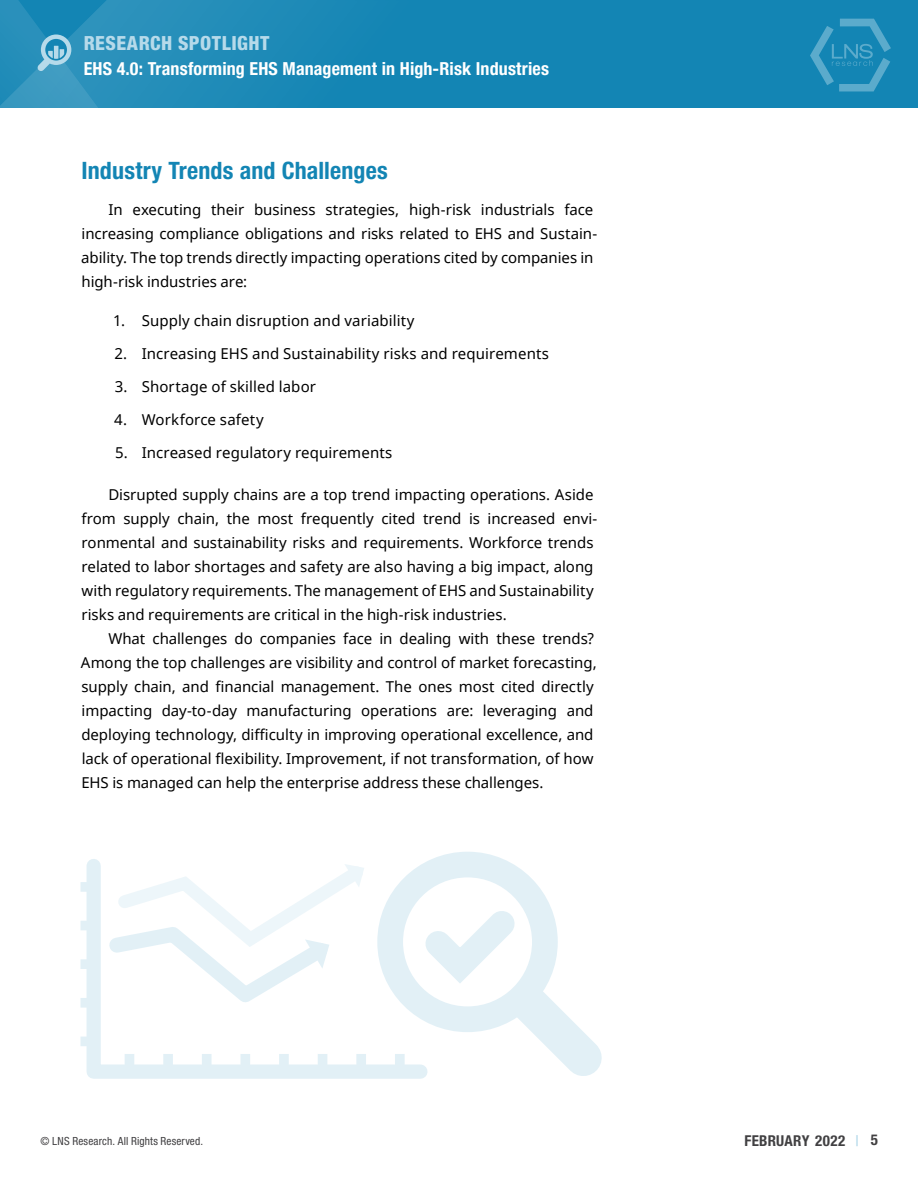
<style>
.page{position:relative;width:918px;height:1188px;background:#fff}
.page>*{position:absolute;margin:0;border:0;box-sizing:border-box;transform-origin:0 0}
.Body_Copy{font:700 condensed 24px "Helvetica Neue LT Std";letter-spacing:.005em;color:#1385b4}
.t1{font:800 condensed 19.5px "Helvetica Neue LT Std";letter-spacing:.025em;color:#b6daea}
.t2{font:700 condensed 18px "Helvetica Neue LT Std";letter-spacing:.01em;color:#fff}
.Body_Copy-2{font:15px/24px "Noto Sans";color:#000}
.Bulleted_List{font:15px "Noto Sans";letter-spacing:.005em;color:#000}
.t3{font:700 condensed 15px "Helvetica Neue LT Std";letter-spacing:.02em;color:#414042}
.t4{font:condensed 11.25px "Helvetica Neue LT Std";letter-spacing:.015em;color:#414042}
.s1{font-weight:500;color:#b6daea}
</style>
<div class="page">
<div style="left:0;top:0;width:918px;height:108px;background:#1385b4"></div>
<svg style="left:810px;top:19px;width:81px;height:72px"></svg>
<svg style="left:99px;top:0;width:208px;height:108px;fill:#238db9"></svg>
<svg style="left:0;top:0;width:99px;height:108px"></svg>
<svg style="left:81px;top:862px;width:521px;height:217px"></svg>
<h2 class="t1" style="left:84px;top:31px;width:187px">RESEARCH SPOTLIGHT</h2>
<p class="t2" style="left:84px;top:57px;width:467px">EHS 4.0: Transforming EHS Management in High-Risk Industries</p>
<p class="Body_Copy" style="left:82px;top:156px;width:308px">Industry Trends and Challenges</p>
<p class="Body_Copy-2" style="left:81px;top:197px;width:518px;text-indent:27px">In executing their business strategies, high-risk industrials face increasing compliance obligations and risks related to EHS and Sustain&shy;ability. The top trends directly impacting operations cited by companies in high-risk industries are:</p>
<p class="Bulleted_List" style="left:113px;top:310px;width:303px">1. Supply chain disruption and variability</p>
<p class="Bulleted_List" style="left:114px;top:343px;width:436px">2. Increasing EHS and Sustainability risks and requirements</p>
<p class="Bulleted_List" style="left:115px;top:376px;width:203px">3. Shortage of skilled labor</p>
<p class="Bulleted_List" style="left:114px;top:409px;width:151px">4. Workforce safety</p>
<p class="Bulleted_List" style="left:115px;top:442px;width:279px">5. Increased regulatory requirements</p>
<p class="Body_Copy-2" style="left:82px;top:482px;width:517px;text-indent:27px">Disrupted supply chains are a top trend impacting operations. Aside from supply chain, the most frequently cited trend is increased envi&shy;ronmental and sustainability risks and requirements. Workforce trends related to labor shortages and safety are also having a big impact, along with regulatory requirements. The management of EHS and Sustainability risks and requirements are critical in the high-risk industries.</p>
<p class="Body_Copy-2" style="left:81px;top:626px;width:517px;text-indent:27px">What challenges do companies face in dealing with these trends?<br>Among the top challenges are visibility and control of market forecasting, supply chain, and financial management. The ones most cited directly impacting day-to-day manufacturing operations are: leveraging and deploying technology, difficulty in improving operational excellence, and lack of operational flexibility. Improvement, if not transformation, of how EHS is managed can help the enterprise address these challenges.</p>
<p class="t4" style="left:40px;top:1135px;width:164px">© LNS Research. All Rights Reserved.</p>
<p class="t3" style="left:745px;top:1132px;width:135px">FEBRUARY 2022 <span class="s1">|</span> 5</p>
</div>
